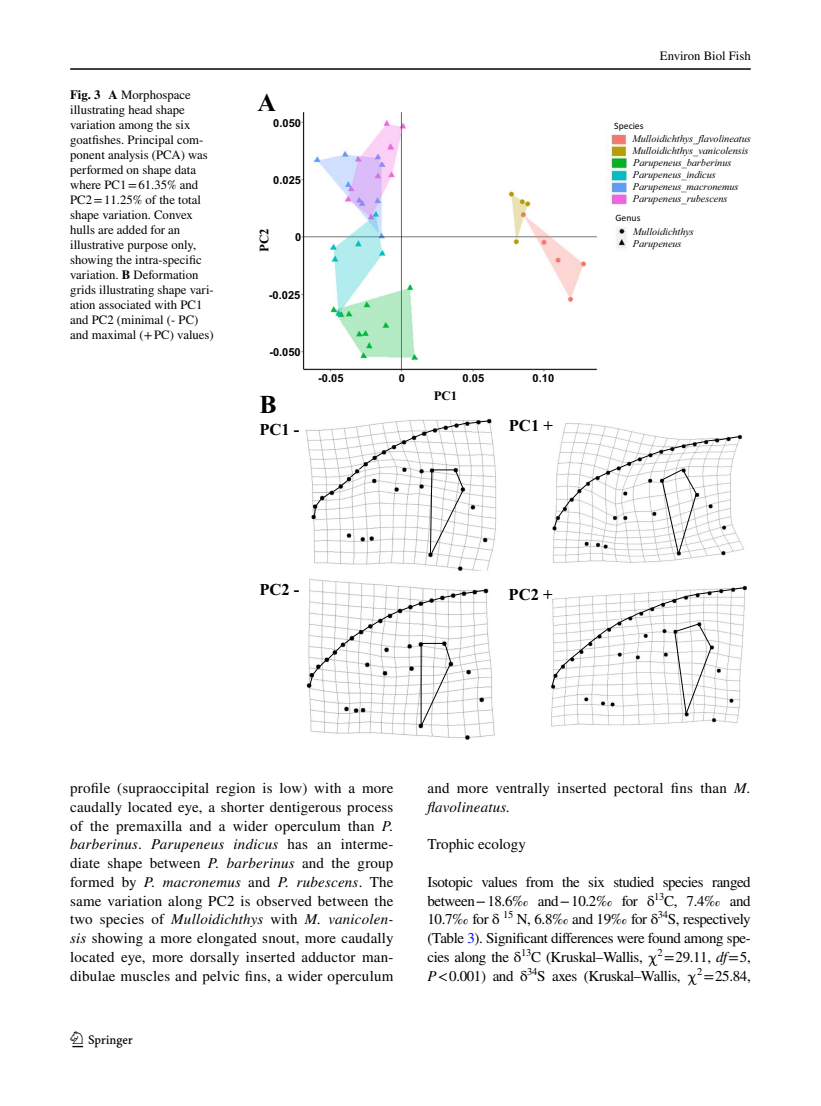
<style>
.page{position:relative;width:821px;height:1106px;background:#fff}
.page>*{position:absolute;margin:0;border:0;box-sizing:border-box;transform-origin:0 0}
.t1{font:25.8px "Times New Roman PS Bold MT2";color:#000}
.t2{font:22.5px "Springnew Regular 2";color:#000}
.t3{font:16.65px "Times New Roman PS Bold MT2";color:#000}
.t4{font:15px/18.8px "STIX";letter-spacing:.015em;color:#000;text-align:justify}
.t5{font:12.9px "Times New Roman PS Bold MT2";letter-spacing:-.005em;color:#000}
.t6{font:12.75px/15px "STIX";color:#000}
.t7{font:11.1px "Arial Bold MT2";color:#000}
.t8{font:10.2px "Times New Roman PS Italic MT2";color:#000}
.t9{font:9.75px "Calibri 2";letter-spacing:-.005em;color:#000}
.s1{font-weight:700}
.s2{font-style:italic}
.s3{color:#00f}
.s4{font-family:"Code 2000"}
</style>
<div class="page">
<hr style="left:70px;top:68px;width:680px;height:2px;background:#000">
<img style="left:301px;top:112px;width:445px;height:627px">
<svg style="left:309px;top:420px;width:435px;height:307px"></svg>
<p class="t6" style="left:70px;top:88px;width:145px"><span class="s1">Fig. 3 A</span> Morphospace illustrating head shape variation among the six goatfishes. Principal com&shy;ponent analysis (PCA) was performed on shape data where PC1=61.35% and<br>PC2=11.25% of the total shape variation. Convex hulls are added for an illustrative purpose only, showing the intra-specific variation. <span class="s1">B</span> Deformation grids illustrating shape vari&shy;ation associated with PC1 and PC2 (minimal (- PC) and maximal (+PC) values)</p>
<h1 class="t1" style="left:257px;top:83px;width:20px">A</h1>
<p class="t7" style="left:273px;top:115px;width:29px">0.050</p>
<p class="t7" style="left:273px;top:172px;width:29px">0.025</p>
<p class="t5" style="left:255px;top:252px;width:25px;rotate:-90deg">PC2</p>
<p class="t7" style="left:295px;top:229px;width:8px">0</p>
<p class="t7" style="left:269px;top:287px;width:33px">-0.025</p>
<p class="t7" style="left:269px;top:344px;width:33px">-0.050</p>
<h1 class="t1" style="left:259px;top:385px;width:19px">B</h1>
<p class="t3" style="left:259px;top:417px;width:42px">PC1 -</p>
<p class="t7" style="left:318px;top:370px;width:27px">-0.05</p>
<p class="t7" style="left:399px;top:370px;width:8px">0</p>
<p class="t7" style="left:462px;top:370px;width:23px">0.05</p>
<p class="t7" style="left:532px;top:370px;width:23px">0.10</p>
<p class="t5" style="left:434px;top:386px;width:25px">PC1</p>
<p class="t3" style="left:509px;top:414px;width:46px">PC1 +</p>
<p class="t3" style="left:259px;top:577px;width:42px">PC2 -</p>
<p class="t3" style="left:508px;top:582px;width:45px">PC2 +</p>
<p class="t6" style="left:660px;top:49px;width:92px">Environ Biol Fish</p>
<p class="t9" style="left:614px;top:119px;width:31px">Species</p>
<p class="t8" style="left:632px;top:132px;width:120px">Mulloidichthys_flavolineatus</p>
<p class="t8" style="left:632px;top:144px;width:118px">Mulloidichthys_vanicolensis</p>
<p class="t8" style="left:633px;top:155px;width:100px">Parupeneus_barberinus</p>
<p class="t8" style="left:633px;top:168px;width:84px">Parupeneus_indicus</p>
<p class="t8" style="left:633px;top:180px;width:107px">Parupeneus_macronemus</p>
<p class="t8" style="left:633px;top:191px;width:96px">Parupeneus_rubescens</p>
<p class="t9" style="left:615px;top:211px;width:27px">Genus</p>
<p class="t8" style="left:633px;top:225px;width:62px">Mulloidichthys</p>
<p class="t8" style="left:633px;top:236px;width:50px">Parupeneus</p>
<p class="t4" style="left:70px;top:779px;width:325px">profile (supraoccipital region is low) with a more caudally located eye, a shorter dentigerous process of the premaxilla and a wider operculum than <span class="s2">P. barberinus</span>. <span class="s2">Parupeneus indicus</span> has an interme&shy;diate shape between <span class="s2">P. barberinus</span> and the group formed by <span class="s2">P. macronemus</span> and <span class="s2">P. rubescens</span>. The same variation along PC2 is observed between the two species of <span class="s2">Mulloidichthys</span> with <span class="s2">M. vanicolen&shy;sis</span> showing a more elongated snout, more caudally located eye, more dorsally inserted adductor man&shy;dibulae muscles and pelvic fins, a wider operculum</p>
<p class="t4" style="left:427px;top:779px;width:325px">and more ventrally inserted pectoral fins than <span class="s2">M. flavolineatus.</span></p>
<p class="t4" style="left:427px;top:836px;width:100px">Trophic ecology</p>
<p class="t4" style="left:427px;top:873px;width:325px">Isotopic values from the six studied species ranged between−18.6‰ and−10.2‰ for δ<sup>13</sup>C, 7.4‰ and 10.7‰ for δ <sup>15</sup> N, 6.8‰ and 19‰ for δ<sup>34</sup>S, respectively (Table <span class="s3">3</span>). Significant differences were found among spe&shy;cies along the δ<sup>13</sup>C (Kruskal–Wallis, <span class="s4">χ</span><sup>2</sup>=29.11, <span class="s2">df</span>=5, <span class="s2">P</span>&lt;0.001) and δ<sup>34</sup>S axes (Kruskal–Wallis, <span class="s4">χ</span><sup>2</sup>=25.84,</p>
<h2 class="t2" style="left:72px;top:1031px;width:62px">1 3</h2>
</div>
